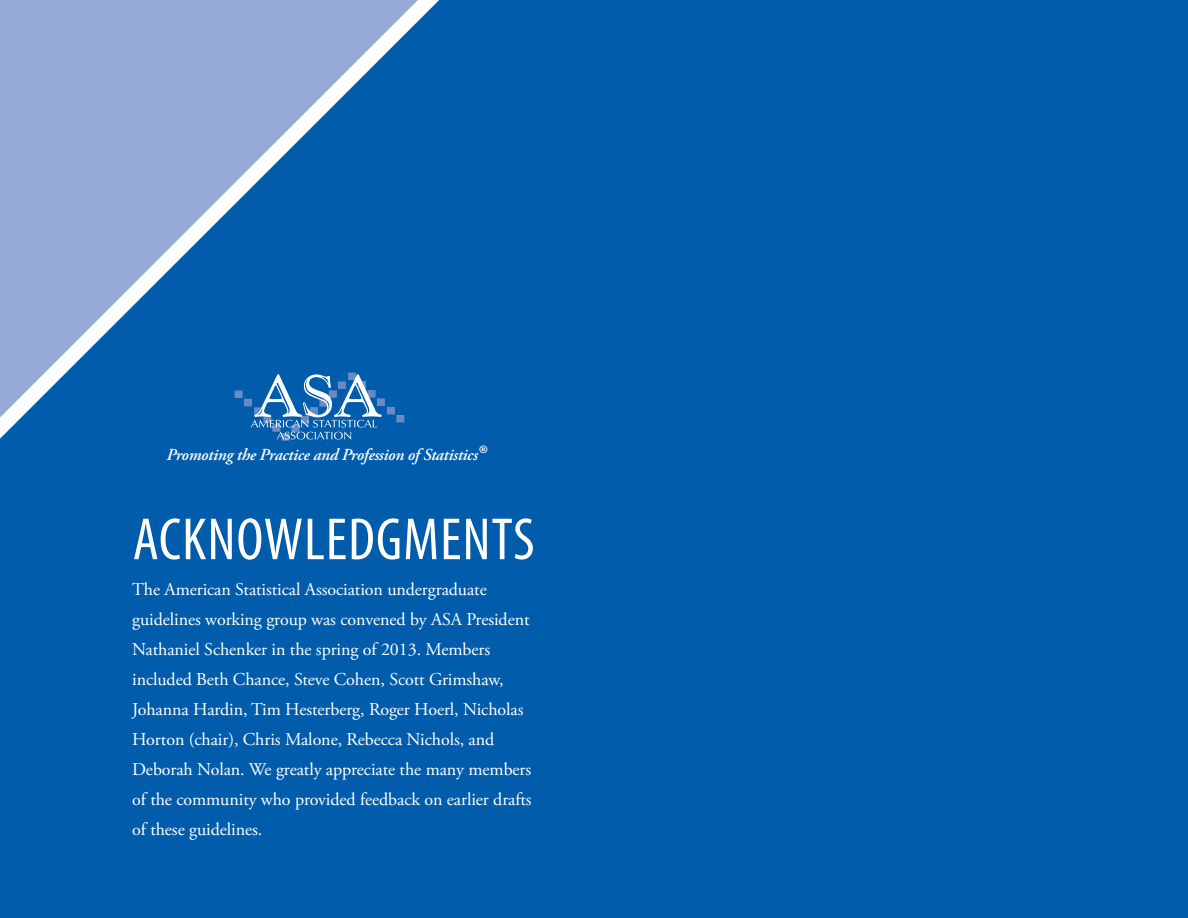
<style>
.page{position:relative;width:1188px;height:918px;background:#015dab}
.page>*{position:absolute;margin:0;border:0;box-sizing:border-box;transform-origin:0 0}
.t1{font:condensed 60px "Myriad Pro";letter-spacing:.02em;color:#fff}
.t2{font:18px/30px "Adobe Garamond Pro";letter-spacing:-.005em;color:#fff}
.t3{font:italic 600 16.8px "Adobe Garamond Pro";letter-spacing:-.015em;color:#fff}
.s1{font-size:28.8px}
</style>
<div class="page">
<svg style="left:0;top:0;width:439px;height:441px"></svg>
<svg style="left:282px;top:439px;width:8px;height:2px"></svg>
<div style="left:348px;top:373px;width:8px;height:7px;background:#6a8ac5"></div>
<div style="left:244px;top:399px;width:8px;height:7px;background:#6a8ac5"></div>
<div style="left:235px;top:391px;width:8px;height:7px;background:#6a8ac5"></div>
<div style="left:387px;top:407px;width:8px;height:7px;background:#6a8ac5"></div>
<div style="left:396px;top:415px;width:8px;height:7px;background:#6a8ac5"></div>
<div style="left:377px;top:398px;width:8px;height:8px;background:#6a8ac5"></div>
<svg style="left:251px;top:374px;width:131px;height:65px"></svg>
<p class="t3" style="left:167px;top:445px;width:320px">Promoting the Practice and Profession of Statistics<span class="s1">®</span></p>
<h1 class="t1" style="left:133px;top:503px;width:403px">ACKNOWLEDGMENTS</h1>
<p class="t2" style="left:132px;top:575px;width:401px">The American Statistical Association undergraduate guidelines working group was convened by ASA President Nathaniel Schenker in the spring of 2013. Members included Beth Chance, Steve Cohen, Scott Grimshaw, Johanna Hardin, Tim Hesterberg, Roger Hoerl, Nicholas Horton (chair), Chris Malone, Rebecca Nichols, and Deborah Nolan. We greatly appreciate the many me mbers of the community who provided feedback on earlier drafts of these guidelines.</p>
</div>
